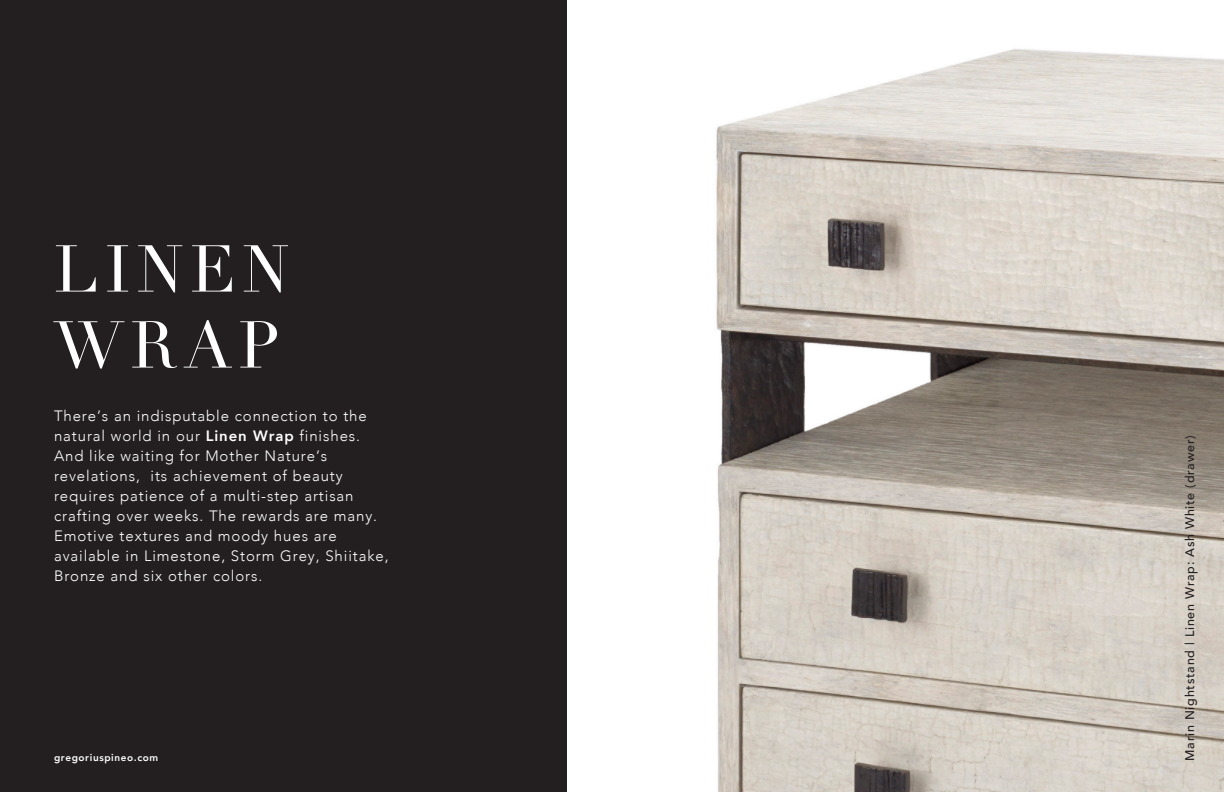
<style>
.page{position:relative;width:1224px;height:792px;background:#fff}
.page>*{position:absolute;margin:0;border:0;box-sizing:border-box;transform-origin:0 0}
.t1{font:65px "Didot";letter-spacing:.1em;color:#fff}
.t2{font:300 15px/20px "Avenir";letter-spacing:.06em;color:#fff}
.t3{font:500 12.5px "Avenir";letter-spacing:.06em;color:#231f20}
.t4{font:800 10px "Avenir";letter-spacing:.06em;color:#fff}
.s1{font-weight:800}
</style>
<div class="page">
<div style="left:0;top:0;width:612px;height:792px;background:#231f20"></div>
<img style="left:567px;top:0;width:657px;height:792px">
<h3 class="t1" style="left:54px;top:230px;width:237px">LINEN</h3>
<h3 class="t1" style="left:54px;top:306px;width:228px">WRAP</h3>
<h3 class="t2" style="left:54px;top:406px;width:336px">There’s an indisputable connection to the natural world in our <span class="s1">Linen Wrap</span> finishes.<br>And like waiting for Mother Nature’s revelations, its achievement of beauty requires patience of a multi-step artisan crafting over weeks. The rewards are many.<br>Emotive textures and moody hues are available in Limestone, Storm Grey, Shiitake, Bronze and six other colors.</h3>
<h3 class="t4" style="left:54px;top:750px;width:106px">gregoriuspineo.com</h3>
<h3 class="t3" style="left:1179px;top:761px;width:327px;rotate:-90deg">Marin Nightstand | Linen Wrap: Ash White (drawer)</h3>
</div>
